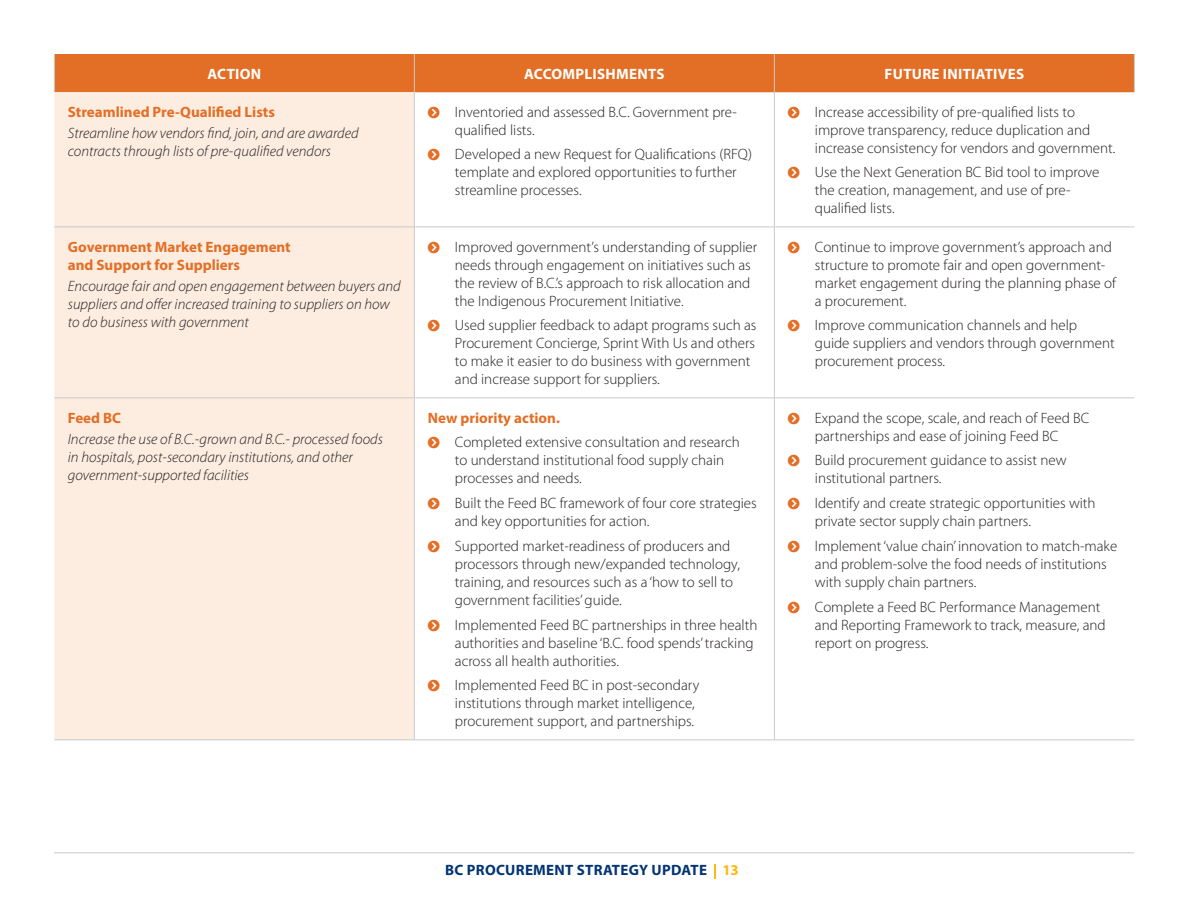
<style>
.page{position:relative;width:1188px;height:918px;background:#fff}
.page>*{position:absolute;margin:0;border:0;box-sizing:border-box;transform-origin:0 0}
.t1{font:300 15px/18px "Myriad Pro";color:#231f20}
.Table_Body{font:italic 300 15px/18px "Myriad Pro";color:#231f20}
.Table_Body-2{font:700 15px/18px "Myriad Pro";color:#e36e25}
.Tabel_H1{font:700 15px "Myriad Pro";letter-spacing:.02em;color:#fff}
.t2{font:700 15px "Myriad Pro";letter-spacing:.02em;color:#033574}
.s1{color:#fdb913}
</style>
<div class="page">
<svg style="left:714px;top:864px;width:2px;height:15px"></svg>
<hr style="left:54px;top:852px;width:1080px;height:1px;background:#c7c9cb">
<div style="left:55px;top:54px;width:1079px;height:38px;background:#e36e25"></div>
<div style="left:54px;top:92px;width:360px;height:648px;background:#fdede0"></div>
<hr style="left:54px;top:54px;width:1px;height:38px;background:#c7c9cb">
<hr style="left:414px;top:54px;width:1px;height:38px;background:#c7c9cb">
<hr style="left:774px;top:54px;width:1px;height:38px;background:#c7c9cb">
<hr style="left:1134px;top:54px;width:1px;height:38px;background:#c7c9cb">
<hr style="left:414px;top:92px;width:1px;height:134px;background:#c7c9cb">
<hr style="left:774px;top:92px;width:1px;height:134px;background:#c7c9cb">
<hr style="left:54px;top:226px;width:360px;height:1px;background:#c7c9cb">
<hr style="left:414px;top:226px;width:360px;height:1px;background:#c7c9cb">
<hr style="left:414px;top:227px;width:1px;height:171px;background:#c7c9cb">
<hr style="left:774px;top:226px;width:360px;height:1px;background:#c7c9cb">
<hr style="left:774px;top:227px;width:1px;height:171px;background:#c7c9cb">
<hr style="left:54px;top:398px;width:360px;height:1px;background:#c7c9cb">
<hr style="left:414px;top:398px;width:360px;height:1px;background:#c7c9cb">
<hr style="left:414px;top:398px;width:1px;height:342px;background:#c7c9cb">
<hr style="left:774px;top:398px;width:360px;height:1px;background:#c7c9cb">
<hr style="left:774px;top:398px;width:1px;height:342px;background:#c7c9cb">
<hr style="left:54px;top:740px;width:360px;height:1px;background:#c7c9cb">
<hr style="left:414px;top:740px;width:360px;height:1px;background:#c7c9cb">
<hr style="left:774px;top:740px;width:360px;height:1px;background:#c7c9cb">
<p class="Tabel_H1" style="left:208px;top:64px;width:55px">ACTION</p>
<p class="Tabel_H1" style="left:524px;top:64px;width:142px">ACCOMPLISHMENTS</p>
<p class="Tabel_H1" style="left:885px;top:64px;width:141px">FUTURE INITIATIVES</p>
<p class="Table_Body-2" style="left:68px;top:102px;width:209px">Streamlined Pre-Qualified Lists</p>
<p class="Table_Body" style="left:68px;top:124px;width:292px">Streamline how vendors find, join, and are awarded contracts through lists of pre-qualified vendors</p>
<p class="t1" style="left:815px;top:103px;width:302px">Increase accessibility of pre-qualified lists to improve transparency, reduce duplication and increase consistency for vendors and government.</p>
<p class="t1" style="left:815px;top:164px;width:286px">Use the Next Generation BC Bid tool to improve the creation, management, and use of pre&shy;qualified lists.</p>
<p class="t1" style="left:455px;top:103px;width:284px">Inventoried and assessed B.C. Government pre&shy;qualified lists.</p>
<p class="t1" style="left:455px;top:146px;width:299px">Developed a new Request for Qualifications (RFQ) template and explored opportunities to further streamline processes.</p>
<p class="Table_Body-2" style="left:68px;top:237px;width:224px">Government Market Engagement and Support for Suppliers</p>
<p class="Table_Body" style="left:68px;top:277px;width:334px">Encourage fair and open engagement between buyers and suppliers and offer increased training to suppliers on how to do business with government</p>
<p class="Table_Body-2" style="left:68px;top:408px;width:55px">Feed BC</p>
<p class="Table_Body" style="left:68px;top:430px;width:317px">Increase the use of B.C.-grown and B.C.- processed foods in hospitals, post-secondary institutions, and other government-supported facilities</p>
<p class="t1" style="left:455px;top:238px;width:304px">Improved government’s understanding of supplier needs through engagement on initiatives such as the review of B.C.’s approach to risk allocation and the Indigenous Procurement Initiative.</p>
<p class="t1" style="left:455px;top:317px;width:303px">Used supplier feedback to adapt programs such as Procurement Concierge, Sprint With Us and others to make it easier to do business with government and increase support for suppliers.</p>
<p class="Table_Body-2" style="left:428px;top:408px;width:134px">New priority action.</p>
<p class="t1" style="left:455px;top:434px;width:286px">Completed extensive consultation and research to understand institutional food supply chain processes and needs.</p>
<p class="t1" style="left:455px;top:494px;width:303px">Built the Feed BC framework of four core strategies and key opportunities for action.</p>
<p class="t1" style="left:455px;top:537px;width:287px">Supported market-readiness of producers and processors through new/expanded technology, training, and resources such as a ‘how to sell to government facilities’ guide.</p>
<p class="t1" style="left:455px;top:616px;width:304px">Implemented Feed BC partnerships in three health authorities and baseline ‘B.C. food spends’ tracking across all health authorities.</p>
<p class="t1" style="left:455px;top:677px;width:246px">Implemented Feed BC in post-secondary institutions through market intelligence, procurement support, and partnerships.</p>
<p class="t2" style="left:445px;top:860px;width:295px">BC PROCUREMENT STRATEGY UPDATE <span class="s1">13</span></p>
<p class="t1" style="left:815px;top:238px;width:303px">Continue to improve government’s approach and structure to promote fair and open government&shy;market engagement during the planning phase of a procurement.</p>
<p class="t1" style="left:815px;top:317px;width:301px">Improve communication channels and help guide suppliers and vendors through government procurement process.</p>
<p class="t1" style="left:815px;top:409px;width:276px">Expand the scope, scale, and reach of Feed BC partnerships and ease of joining Feed BC</p>
<p class="t1" style="left:815px;top:452px;width:253px">Build procurement guidance to assist new institutional partners.</p>
<p class="t1" style="left:815px;top:494px;width:282px">Identify and create strategic opportunities with private sector supply chain partners.</p>
<p class="t1" style="left:815px;top:537px;width:304px">Implement ‘value chain’ innovation to match-make and problem-solve the food needs of institutions with supply chain partners.</p>
<p class="t1" style="left:815px;top:598px;width:292px">Complete a Feed BC Performance Management and Reporting Framework to track, measure, and report on progress.</p>
</div>
